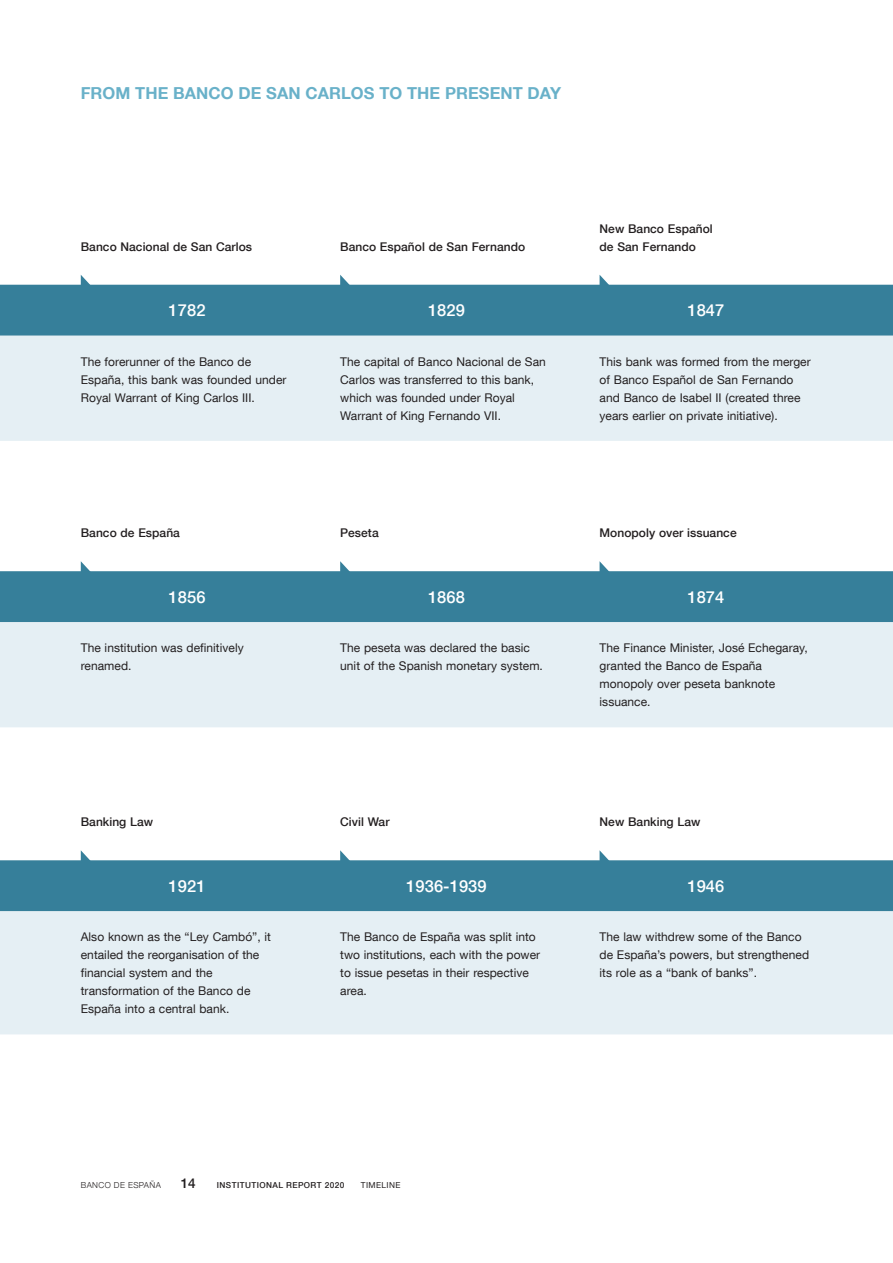
<style>
.page{position:relative;width:893px;height:1263px;background:#fff}
.page>*{position:absolute;margin:0;border:0;box-sizing:border-box;transform-origin:0 0}
.Línea_del_tiempo_año{font:500 16.5px "Bd E Neue Helvetica";letter-spacing:.005em;color:#fff}
.Título_capítulo{font:700 16.5px "Bd E Neue Helvetica";letter-spacing:.005em;color:#69b1c9}
.t1{font:500 13.5px "Bd E Neue Helvetica";color:#231f20}
.Línea_del_tiempo_tex{font:12px/18px "Bd E Neue Helvetica";letter-spacing:.005em;color:#231f20}
.Línea_del_tiempo_tex-2{font:500 12px/18px "Bd E Neue Helvetica";letter-spacing:.005em;color:#231f20}
.t2{font:500 8.25px "Bd E Neue Helvetica";letter-spacing:.05em;color:#231f20}
.t3{font:300 8.25px "Bd E Neue Helvetica";letter-spacing:.05em;color:#231f20}
.t4{font:8.25px "Bd E Neue Helvetica";letter-spacing:.05em;color:#231f20}
</style>
<div class="page">
<div style="left:0;top:285px;width:893px;height:51px;background:#367f9a"></div>
<div style="left:0;top:336px;width:893px;height:105px;background:#e5eff4"></div>
<div style="left:0;top:571px;width:893px;height:51px;background:#367f9a"></div>
<div style="left:0;top:622px;width:893px;height:105px;background:#e5eff4"></div>
<div style="left:0;top:860px;width:893px;height:51px;background:#367f9a"></div>
<div style="left:0;top:911px;width:893px;height:123px;background:#e5eff4"></div>
<svg style="left:81px;top:275px;width:13px;height:13px"></svg>
<svg style="left:340px;top:275px;width:13px;height:13px"></svg>
<svg style="left:600px;top:275px;width:12px;height:13px"></svg>
<svg style="left:81px;top:561px;width:13px;height:14px"></svg>
<svg style="left:340px;top:561px;width:13px;height:14px"></svg>
<svg style="left:600px;top:561px;width:12px;height:14px"></svg>
<svg style="left:81px;top:850px;width:13px;height:14px"></svg>
<svg style="left:340px;top:850px;width:13px;height:14px"></svg>
<svg style="left:600px;top:851px;width:12px;height:13px"></svg>
<p class="Título_capítulo" style="left:81px;top:82px;width:482px">FROM THE BANCO DE SAN CARLOS TO THE PRESENT DAY</p>
<p class="Línea_del_tiempo_tex-2" style="left:81px;top:237px;width:173px">Banco Nacional de San Carlos</p>
<p class="Línea_del_tiempo_tex-2" style="left:340px;top:237px;width:186px">Banco Español de San Fernando</p>
<p class="Línea_del_tiempo_tex-2" style="left:600px;top:219px;width:115px">New Banco Español de San Fernando</p>
<p class="Línea_del_tiempo_año" style="left:169px;top:300px;width:38px">1782</p>
<p class="Línea_del_tiempo_año" style="left:428px;top:300px;width:38px">1829</p>
<p class="Línea_del_tiempo_año" style="left:687px;top:300px;width:38px">1847</p>
<p class="Línea_del_tiempo_tex" style="left:81px;top:352px;width:207px">The forerunner of the Banco de<br>España, this bank was founded under<br>Royal Warrant of King Carlos III.</p>
<p class="Línea_del_tiempo_tex" style="left:340px;top:352px;width:207px">The capital of Banco Nacional de San<br>Carlos was transferred to this bank, which was founded under Royal<br>Warrant of King Fernando VII.</p>
<p class="Línea_del_tiempo_tex" style="left:600px;top:352px;width:213px">This bank was formed from the merger of Banco Español de San Fernando and Banco de Isabel II (created three years earlier on private initiative).</p>
<p class="Línea_del_tiempo_tex-2" style="left:81px;top:524px;width:101px">Banco de España</p>
<p class="Línea_del_tiempo_tex-2" style="left:340px;top:524px;width:40px">Peseta</p>
<p class="Línea_del_tiempo_tex-2" style="left:600px;top:524px;width:139px">Monopoly over issuance</p>
<p class="Línea_del_tiempo_año" style="left:169px;top:587px;width:38px">1856</p>
<p class="Línea_del_tiempo_año" style="left:428px;top:587px;width:38px">1868</p>
<p class="Línea_del_tiempo_año" style="left:687px;top:587px;width:38px">1874</p>
<p class="Línea_del_tiempo_tex" style="left:81px;top:638px;width:164px">The institution was definitively renamed.</p>
<p class="Línea_del_tiempo_tex" style="left:340px;top:638px;width:204px">The peseta was declared the basic unit of the Spanish monetary system.</p>
<p class="Línea_del_tiempo_tex" style="left:600px;top:638px;width:210px">The Finance Minister, José Echegaray, granted the Banco de España monopoly over peseta banknote issuance.</p>
<p class="Línea_del_tiempo_tex-2" style="left:81px;top:813px;width:74px">Banking Law</p>
<p class="Línea_del_tiempo_tex-2" style="left:340px;top:813px;width:51px">Civil War</p>
<p class="Línea_del_tiempo_tex-2" style="left:600px;top:813px;width:102px">New Banking Law</p>
<p class="Línea_del_tiempo_año" style="left:169px;top:876px;width:38px">1921</p>
<p class="Línea_del_tiempo_año" style="left:406px;top:876px;width:82px">1936-1939</p>
<p class="Línea_del_tiempo_año" style="left:687px;top:876px;width:38px">1946</p>
<p class="Línea_del_tiempo_tex" style="left:81px;top:927px;width:192px">Also known as the “Ley Cambó”, it entailed the reorganisation of the financial system and the transformation of the Banco de<br>España into a central bank.</p>
<p class="Línea_del_tiempo_tex" style="left:340px;top:927px;width:202px">The Banco de España was split into two institutions, each with the power to issue pesetas in their respective area.</p>
<p class="Línea_del_tiempo_tex" style="left:600px;top:927px;width:211px">The law withdrew some of the Banco de España’s powers, but strengthened its role as a “bank of banks”.</p>
<p class="t3" style="left:81px;top:1180px;width:82px">BANCO DE ESPAÑA</p>
<p class="t1" style="left:181px;top:1175px;width:16px">14</p>
<p class="t2" style="left:217px;top:1180px;width:129px">INSTITUTIONAL REPORT 2020</p>
<p class="t4" style="left:361px;top:1180px;width:41px">TIMELINE</p>
</div>
